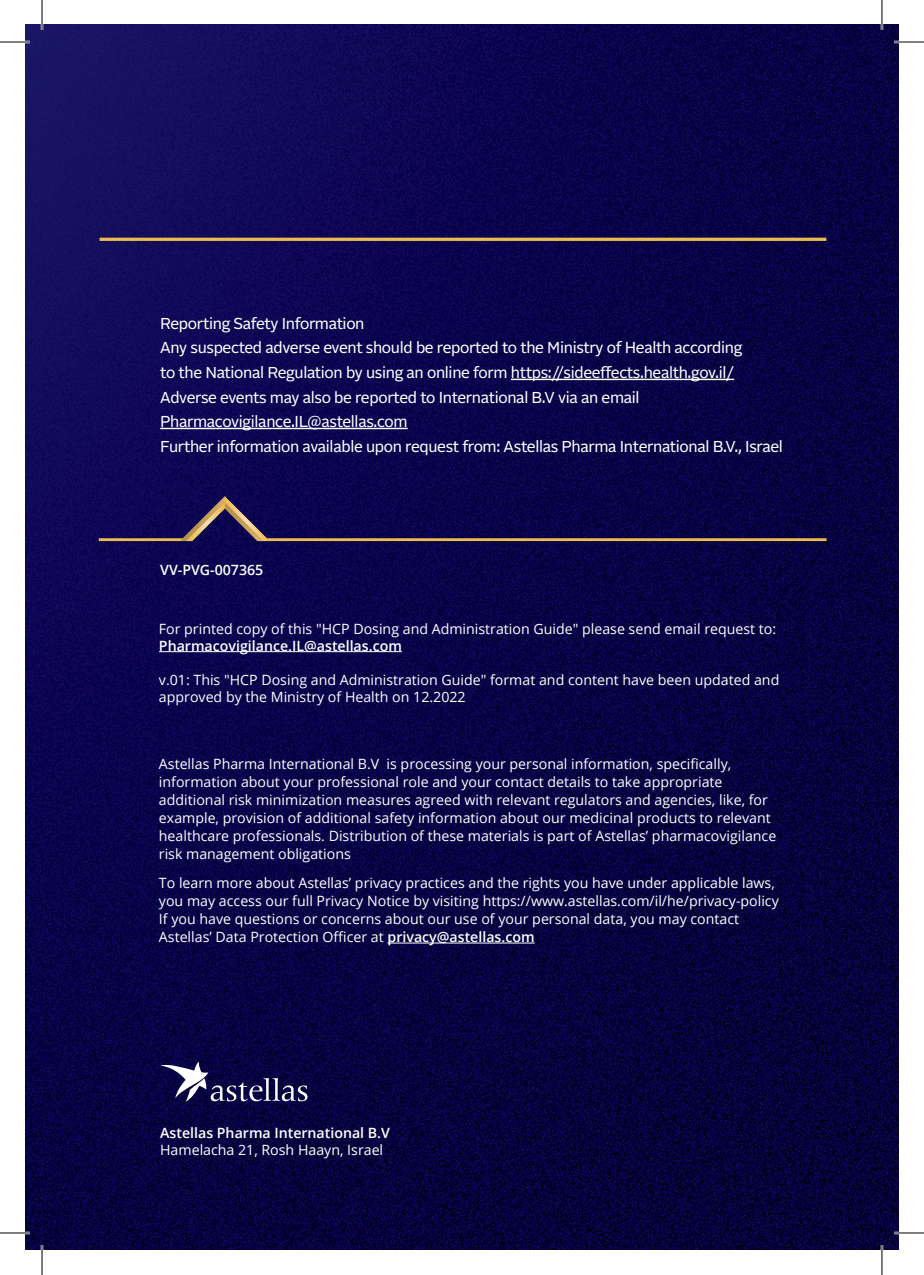
<style>
.page{position:relative;width:924px;height:1275px;background:#fff}
.page>*{position:absolute;margin:0;border:0;box-sizing:border-box;transform-origin:0 0}
.t1{font:15.8px/24.6px "Alrightv 2 Normal LT";letter-spacing:-.02em;color:#fff}
.t2{font:14.2px/18px "Open Sans";color:#fff}
.t3{font:600 14.2px "Open Sans";color:#fff}
.s1{font-weight:600}
</style>
<div class="page">
<img style="left:25px;top:25px;width:873px;height:1225px">
<hr style="left:99px;top:238px;width:727px;height:3px;background:#ebbc4d">
<svg style="left:99px;top:496px;width:727px;height:45px;background:#1a114a"></svg>
<hr style="left:510px;top:379px;width:223px;height:1px;background:#fff">
<hr style="left:160px;top:428px;width:247px;height:1px;background:#fff">
<svg style="left:160px;top:1061px;width:147px;height:40px;background:#363365"></svg>
<hr style="left:159px;top:651px;width:243px;height:1px;background:#fff">
<hr style="left:387px;top:942px;width:147px;height:1px;background:#fff">
<hr style="left:0;top:41px;width:30px;height:2px;background:#fff">
<hr style="left:893px;top:41px;width:30px;height:2px;background:#fff">
<hr style="left:0;top:1231px;width:30px;height:3px;background:#fff">
<hr style="left:893px;top:1231px;width:30px;height:3px;background:#fff">
<hr style="left:41px;top:0;width:2px;height:30px;background:#fff">
<hr style="left:41px;top:1245px;width:2px;height:30px;background:#fff">
<hr style="left:880px;top:0;width:2px;height:30px;background:#fff">
<hr style="left:880px;top:1245px;width:2px;height:30px;background:#fff">
<hr style="left:0;top:42px;width:30px;height:1px;background:#000">
<hr style="left:893px;top:42px;width:30px;height:1px;background:#000">
<hr style="left:0;top:1232px;width:30px;height:1px;background:#000">
<hr style="left:893px;top:1232px;width:30px;height:1px;background:#000">
<hr style="left:42px;top:0;width:1px;height:30px;background:#000">
<hr style="left:42px;top:1245px;width:1px;height:30px;background:#000">
<hr style="left:881px;top:0;width:1px;height:30px;background:#000">
<hr style="left:881px;top:1245px;width:1px;height:30px;background:#000">
<p class="t1" style="left:160px;top:310px;width:624px">Reporting Safety Information<br>Any suspected adverse event should be reported to the Ministry of Health according<br>to the National Regulation by using an online form https://sideeffects.health.gov.il/ Adverse events may also be reported to International B.V via an email Pharmacovigilance.IL@astellas.com<br>Further information available upon request from: Astellas Pharma International B.V., Israel</p>
<p class="t3" style="left:160px;top:560px;width:105px">VV-PVG-007365</p>
<p class="t2" style="left:159px;top:619px;width:618px">For printed copy of this "HCP Dosing and Administration Guide" please send email request to:</p>
<p class="t3" style="left:159px;top:635px;width:244px">Pharmacovigilance.IL@astellas.com</p>
<p class="t2" style="left:159px;top:670px;width:621px;line-height:17px">v.01: This "HCP Dosing and Administration Guide" format and content have been updated and approved by the Ministry of Health on 12.2022</p>
<p class="t2" style="left:159px;top:754px;width:618px">Astellas Pharma International B.V is processing your personal information, specifically, information about your professional role and your contact details to take appropriate additional risk minimization measures agreed with relevant regulators and agencies, like, for example, provision of additional safety information about our medicinal products to relevant healthcare professionals. Distribution of these materials is part of Astellas’ pharmacovigilance risk management obligations</p>
<p class="t2" style="left:159px;top:873px;width:621px">To learn more about Astellas’ privacy practices and the rights you have under applicable laws, you may access our full Privacy Notice by visiting https://www.astellas.com/il/he/privacy-policy If you have questions or concerns about our use of your personal data, you may contact Astellas’ Data Protection Officer at <span class="s1">privacy@astellas.com</span></p>
<p class="t3" style="left:160px;top:1122px;width:231px">Astellas Pharma International B.V</p>
<p class="t2" style="left:160px;top:1140px;width:224px">Hamelacha 21, Rosh Haayn, Israel</p>
</div>
